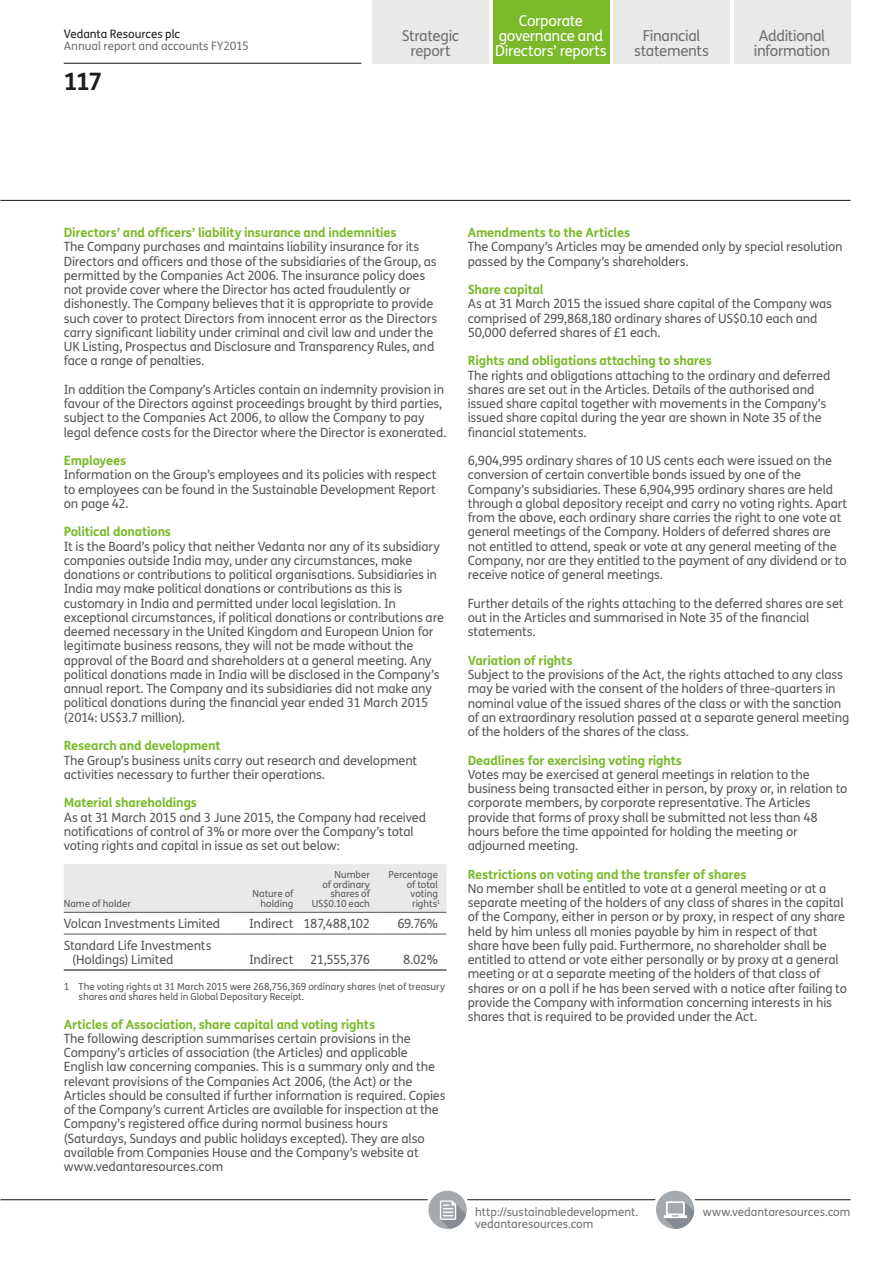
<style>
.page{position:relative;width:893px;height:1263px;background:#fff}
.page>*{position:absolute;margin:0;border:0;box-sizing:border-box;transform-origin:0 0}
.t1{font:700 24px "FS Me";color:#1d1d1b}
.t2{font:15px/15px "FS Me";letter-spacing:-.02em;color:#706f6f;text-align:center}
.t3{font:15px/15px "FS Me";letter-spacing:-.02em;color:#fff;text-align:center}
.t4{font:12.75px/14.2px "FS Me";letter-spacing:-.01em;color:#575756}
.t5{font:700 12.75px "FS Me";letter-spacing:-.015em;color:#7ab929}
.t6{font:11.7px "FS Me";letter-spacing:-.005em;color:#706f6f}
.t7{font:11.7px "FS Me";letter-spacing:-.005em;color:#1d1d1b}
.t8{font:9.75px/9.8px "FS Me";color:#575756;text-align:right}
</style>
<div class="page">
<hr style="left:0;top:1199px;width:850px;height:1px;background:#1d1d1b">
<hr style="left:64px;top:63px;width:297px;height:1px;background:#1d1d1b">
<div style="left:372px;top:0;width:117px;height:64px;background:#e9e9e9"></div>
<div style="left:493px;top:0;width:116px;height:64px;background:#7ab929"></div>
<div style="left:613px;top:0;width:117px;height:64px;background:#e9e9e9"></div>
<div style="left:733px;top:0;width:117px;height:64px;background:#e9e9e9"></div>
<div style="left:425px;top:1187px;width:45px;height:45px;background:#fff;border-radius:50%"></div>
<div style="left:428px;top:1191px;width:39px;height:38px;background:#a4aaae;border-radius:50%"></div>
<svg style="left:440px;top:1200px;width:27px;height:29px"></svg>
<div style="left:653px;top:1187px;width:44px;height:45px;background:#fff;border-radius:50%"></div>
<div style="left:656px;top:1191px;width:38px;height:38px;background:#a4aaae;border-radius:50%"></div>
<svg style="left:664px;top:1201px;width:30px;height:28px"></svg>
<hr style="left:0;top:200px;width:850px;height:1px;background:#1d1d1b">
<div style="left:64px;top:864px;width:382px;height:48px;background:#e9e9e9"></div>
<hr style="left:64px;top:934px;width:161px;height:1px;background:#575756">
<hr style="left:225px;top:934px;width:77px;height:1px;background:#575756">
<hr style="left:302px;top:934px;width:76px;height:1px;background:#575756">
<hr style="left:378px;top:934px;width:68px;height:1px;background:#575756">
<hr style="left:64px;top:969px;width:161px;height:2px;background:#575756">
<hr style="left:225px;top:969px;width:77px;height:2px;background:#575756">
<hr style="left:302px;top:969px;width:76px;height:2px;background:#575756">
<hr style="left:378px;top:969px;width:68px;height:2px;background:#575756">
<hr style="left:64px;top:912px;width:161px;height:1px;background:#575756">
<hr style="left:302px;top:912px;width:76px;height:1px;background:#575756">
<hr style="left:378px;top:912px;width:68px;height:1px;background:#575756">
<hr style="left:225px;top:912px;width:77px;height:1px;background:#575756">
<p class="t7" style="left:64px;top:26px;width:118px">Vedanta Resources plc</p>
<p class="t6" style="left:64px;top:38px;width:187px">Annual report and accounts FY2015</p>
<h1 class="t1" style="left:64px;top:63px;width:40px">117</h1>
<p class="t2" style="left:402px;top:28px;width:59px">Strategic report</p>
<p class="t3" style="left:495px;top:13px;width:113px">Corporate governance and<br>Directors’ reports</p>
<p class="t2" style="left:634px;top:28px;width:76px">Financial statements</p>
<p class="t2" style="left:754px;top:28px;width:78px">Additional information</p>
<p class="t5" style="left:64px;top:223px;width:334px">Directors’ and officers’ liability insurance and indemnities</p>
<p class="t4" style="left:64px;top:239px;width:375px">The Company purchases and maintains liability insurance for its Directors and officers and those of the subsidiaries of the Group, as permitted by the Companies Act 2006. The insurance policy does not provide cover where the Director has acted fraudulently or dishonestly. The Company believes that it is appropriate to provide such cover to protect Directors from innocent error as the Directors carry significant liability under criminal and civil law and under the UK Listing, Prospectus and Disclosure and Transparency Rules, and face a range of penalties.</p>
<p class="t4" style="left:64px;top:382px;width:384px">In addition the Company’s Articles contain an indemnity provision in favour of the Directors against proceedings brought by third parties, subject to the Companies Act 2006, to allow the Company to pay legal defence costs for the Director where the Director is exonerated.</p>
<p class="t5" style="left:64px;top:451px;width:64px">Employees</p>
<p class="t4" style="left:64px;top:468px;width:374px;text-align:justify">Information on the Group’s employees and its policies with respect to employees can be found in the Sustainable Development Report on page 42.</p>
<p class="t5" style="left:64px;top:522px;width:109px">Political donations</p>
<p class="t4" style="left:64px;top:539px;width:382px">It is the Board’s policy that neither Vedanta nor any of its subsidiary companies outside India may, under any circumstances, make donations or contributions to political organisations. Subsidiaries in India may make political donations or contributions as this is customary in India and permitted under local legislation. In exceptional circumstances, if political donations or contributions are deemed necessary in the United Kingdom and European Union for legitimate business reasons, they will not be made without the approval of the Board and shareholders at a general meeting. Any political donations made in India will be disclosed in the Company’s annual report. The Company and its subsidiaries did not make any political donations during the financial year ended 31 March 2015 (2014: US$3.7 million).</p>
<p class="t5" style="left:64px;top:736px;width:158px">Research and development</p>
<p class="t4" style="left:64px;top:753px;width:355px">The Group’s business units carry out research and development activities necessary to further their operations.</p>
<p class="t5" style="left:64px;top:793px;width:135px">Material shareholdings</p>
<p class="t4" style="left:64px;top:810px;width:364px">As at 31 March 2015 and 3 June 2015, the Company had received notifications of control of 3% or more over the Company’s total voting rights and capital in issue as set out below:</p>
<p class="t8" style="left:64px;top:898px;width:69px">Name of holder</p>
<p class="t8" style="left:253px;top:889px;width:42px">Nature of holding</p>
<p class="t8" style="left:312px;top:869px;width:60px">Number<br>of ordinary shares of<br>US$0.10 each</p>
<p class="t8" style="left:389px;top:869px;width:53px">Percentage of total voting rights<sup>1</sup></p>
<p class="t4" style="left:64px;top:916px;width:158px">Volcan Investments Limited</p>
<p class="t4" style="left:249px;top:916px;width:122px">Indirect 187,488,102</p>
<p class="t4" style="left:397px;top:916px;width:42px">69.76%</p>
<p class="t4" style="left:72px;top:938px;width:141px;text-indent:-9px">Standard Life Investments (Holdings) Limited</p>
<p class="t4" style="left:249px;top:952px;width:46px">Indirect</p>
<p class="t4" style="left:310px;top:952px;width:61px">21,555,376</p>
<p class="t4" style="left:403px;top:952px;width:36px">8.02%</p>
<p class="t8" style="left:79px;top:982px;width:368px;text-align:left;text-indent:-15px">1 The voting rights at 31 March 2015 were 268,756,369 ordinary shares (net of treasury shares and shares held in Global Depositary Receipt.</p>
<p class="t5" style="left:64px;top:1014px;width:313px">Articles of Association, share capital and voting rights</p>
<p class="t4" style="left:64px;top:1031px;width:383px">The following description summarises certain provisions in the Company’s articles of association (the Articles) and applicable English law concerning companies. This is a summary only and the relevant provisions of the Companies Act 2006, (the Act) or the Articles should be consulted if further information is required. Copies of the Company’s current Articles are available for inspection at the Company’s registered office during normal business hours (Saturdays, Sundays and public holidays excepted). They are also available from Companies House and the Company’s website at www.vedantaresources.com</p>
<p class="t5" style="left:468px;top:223px;width:164px">Amendments to the Articles</p>
<p class="t4" style="left:468px;top:239px;width:376px">The Company’s Articles may be amended only by special resolution passed by the Company’s shareholders.</p>
<p class="t5" style="left:468px;top:280px;width:77px">Share capital</p>
<p class="t4" style="left:468px;top:297px;width:366px">As at 31 March 2015 the issued share capital of the Company was comprised of 299,868,180 ordinary shares of US$0.10 each and<br>50,000 deferred shares of £1 each.</p>
<p class="t5" style="left:468px;top:351px;width:246px">Rights and obligations attaching to shares</p>
<p class="t4" style="left:468px;top:368px;width:364px">The rights and obligations attaching to the ordinary and deferred shares are set out in the Articles. Details of the authorised and issued share capital together with movements in the Company’s issued share capital during the year are shown in Note 35 of the financial statements.</p>
<p class="t4" style="left:468px;top:453px;width:381px">6,904,995 ordinary shares of 10 US cents each were issued on the conversion of certain convertible bonds issued by one of the Company’s subsidiaries. These 6,904,995 ordinary shares are held through a global depository receipt and carry no voting rights. Apart from the above, each ordinary share carries the right to one vote at general meetings of the Company. Holders of deferred shares are not entitled to attend, speak or vote at any general meeting of the Company, nor are they entitled to the payment of any dividend or to receive notice of general meetings.</p>
<p class="t4" style="left:468px;top:596px;width:377px">Further details of the rights attaching to the deferred shares are set out in the Articles and summarised in Note 35 of the financial statements.</p>
<p class="t5" style="left:468px;top:650px;width:106px">Variation of rights</p>
<p class="t4" style="left:468px;top:667px;width:383px">Subject to the provisions of the Act, the rights attached to any class may be varied with the consent of the holders of three-quarters in nominal value of the issued shares of the class or with the sanction of an extraordinary resolution passed at a separate general meeting of the holders of the shares of the class.</p>
<p class="t5" style="left:468px;top:750px;width:216px">Deadlines for exercising voting rights</p>
<p class="t4" style="left:468px;top:767px;width:381px">Votes may be exercised at general meetings in relation to the business being transacted either in person, by proxy or, in relation to corporate members, by corporate representative. The Articles provide that forms of proxy shall be submitted not less than 48 hours before the time appointed for holding the meeting or adjourned meeting.</p>
<p class="t5" style="left:468px;top:864px;width:280px">Restrictions on voting and the transfer of shares</p>
<p class="t4" style="left:468px;top:881px;width:381px">No member shall be entitled to vote at a general meeting or at a separate meeting of the holders of any class of shares in the capital of the Company, either in person or by proxy, in respect of any share held by him unless all monies payable by him in respect of that share have been fully paid. Furthermore, no shareholder shall be entitled to attend or vote either personally or by proxy at a general meeting or at a separate meeting of the holders of that class of shares or on a poll if he has been served with a notice after failing to provide the Company with information concerning interests in his shares that is required to be provided under the Act.</p>
<p class="t6" style="left:475px;top:1204px;width:165px">http://sustainabledevelopment.</p>
<p class="t6" style="left:703px;top:1204px;width:149px">www.vedantaresources.com</p>
<p class="t6" style="left:475px;top:1216px;width:120px">vedantaresources.com</p>
</div>
